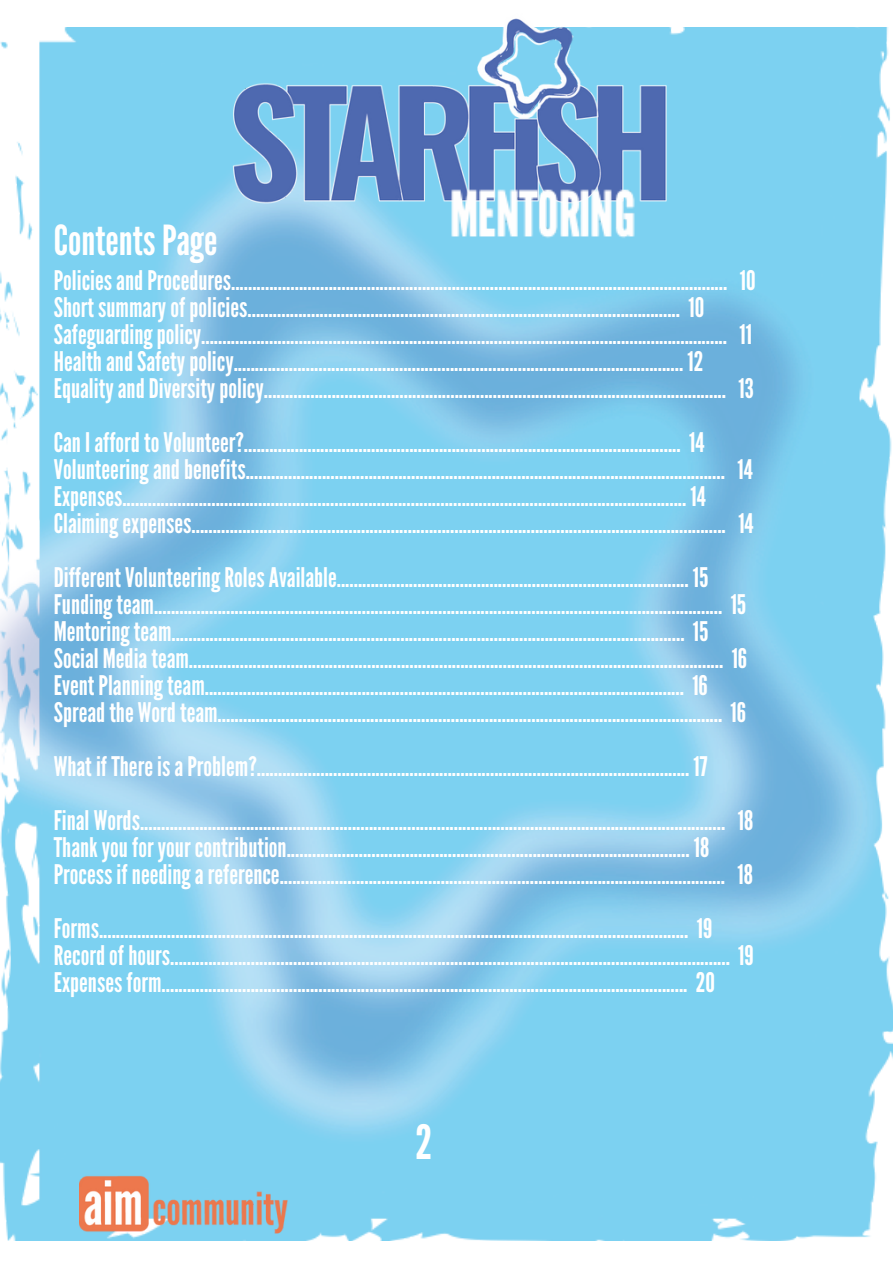
<style>
.page{position:relative;width:893px;height:1264px;background:#fff}
.page>*{position:absolute;margin:0;border:0;box-sizing:border-box;transform-origin:0 0}
.t1{font:47.25px "League Gothic";color:#fff}
.t2{font:41.4px "League Gothic";color:#fff}
.t3{font:27px "League Gothic";color:#fff}
</style>
<div class="page">
<img style="left:0;top:28px;width:892px;height:1211px">
<img style="left:227px;top:18px;width:439px;height:234px">
<img style="left:450px;top:183px;width:186px;height:68px">
<img style="left:79px;top:1172px;width:208px;height:67px">
<p class="t2" style="left:54px;top:216px;width:165px">ContentsPage</p>
<p class="t3" style="left:54px;top:265px;width:703px">PoliciesandProcedures..................................................................................................................... 10</p>
<p class="t3" style="left:54px;top:292px;width:652px">Shortsummaryofpolicies...................................................................................................... 10</p>
<p class="t3" style="left:54px;top:319px;width:699px">Safeguardingpolicy............................................................................................................................ 11</p>
<p class="t3" style="left:54px;top:346px;width:651px">HealthandSafetypolicy.......................................................................................................... 12</p>
<p class="t3" style="left:54px;top:373px;width:701px">EqualityandDiversitypolicy............................................................................................................. 13</p>
<p class="t3" style="left:54px;top:427px;width:652px">CanIaffordtoVolunteer?....................................................................................................... 14</p>
<p class="t3" style="left:54px;top:454px;width:700px">Volunteeringandbenefits................................................................................................................. 14</p>
<p class="t3" style="left:54px;top:481px;width:653px">Expenses..................................................................................................................................... 14</p>
<p class="t3" style="left:54px;top:508px;width:701px">Claimingexpenses.............................................................................................................................. 14</p>
<p class="t3" style="left:54px;top:562px;width:656px">DifferentVolunteeringRolesAvailable................................................................................... 15</p>
<p class="t3" style="left:54px;top:589px;width:694px">Fundingteam...................................................................................................................................... 15</p>
<p class="t3" style="left:54px;top:616px;width:656px">Mentoringteam......................................................................................................................... 15</p>
<p class="t3" style="left:54px;top:643px;width:694px">Social Mediateam.............................................................................................................................. 16</p>
<p class="t3" style="left:54px;top:670px;width:655px">EventPlanningteam................................................................................................................. 16</p>
<p class="t3" style="left:54px;top:697px;width:693px">Spreadthe Wordteam....................................................................................................................... 16</p>
<p class="t3" style="left:54px;top:750px;width:655px">What ifThereisaProblem?...................................................................................................... 17</p>
<p class="t3" style="left:54px;top:804px;width:700px">Final Words.......................................................................................................................................... 18</p>
<p class="t3" style="left:54px;top:831px;width:657px">Thankyouforyourcontribution............................................................................................... 18</p>
<p class="t3" style="left:54px;top:858px;width:700px">Processifneedingareference......................................................................................................... 18</p>
<p class="t3" style="left:54px;top:912px;width:660px">Forms........................................................................................................................................... 19</p>
<p class="t3" style="left:54px;top:939px;width:701px">Recordofhours.................................................................................................................................... 19</p>
<p class="t3" style="left:54px;top:966px;width:662px">Expensesform............................................................................................................................ 20</p>
<p class="t1" style="left:415px;top:1114px;width:18px">2</p>
</div>
